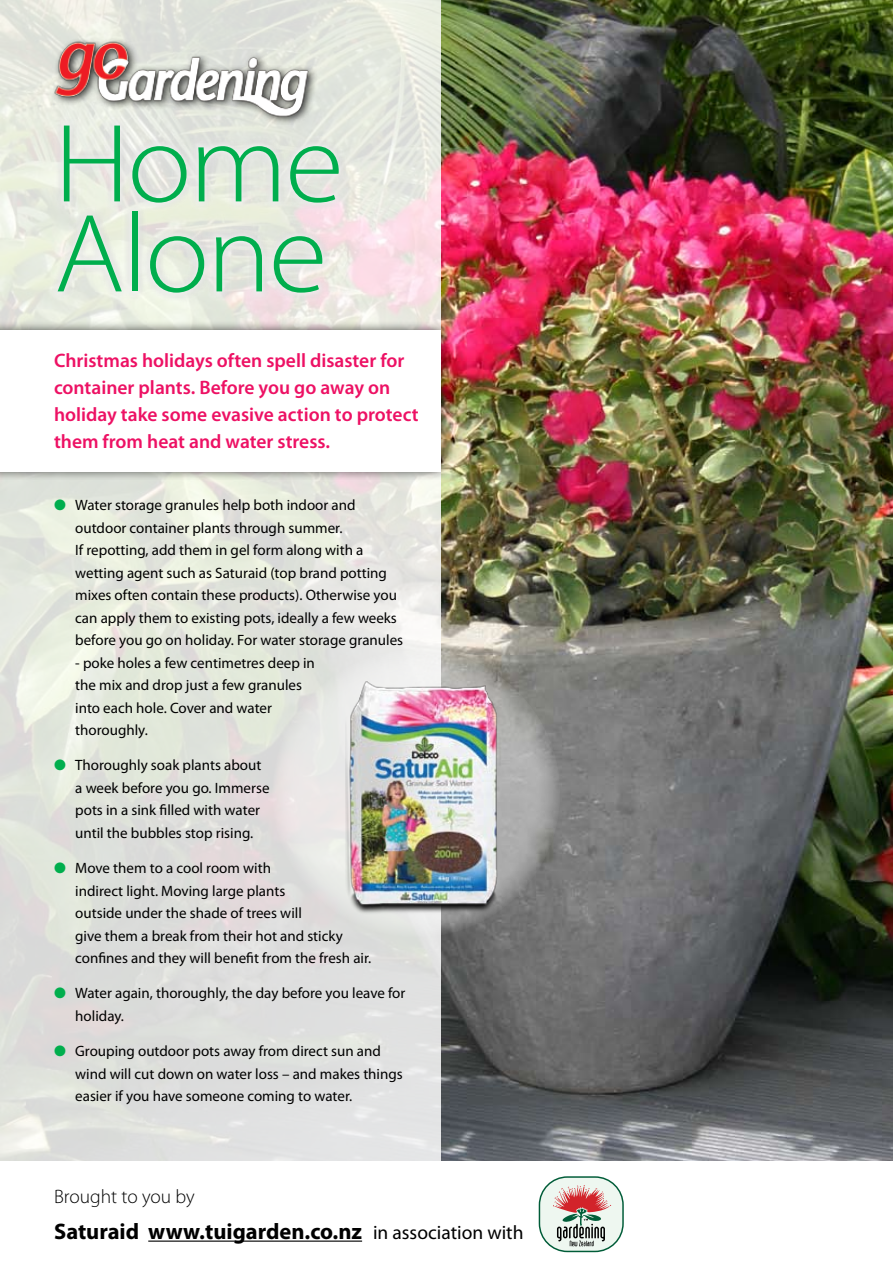
<style>
.page{position:relative;width:893px;height:1263px;background:#fff}
.page>*{position:absolute;margin:0;border:0;box-sizing:border-box;transform-origin:0 0}
.t1{font:300 112.5px/90px "Myriad Pro";letter-spacing:-.02em;color:#00ae4d;scale:1.07 1}
.t2{font:700 22.5px "Myriad Pro";color:#000}
.t3{font:600 19.5px/27px "Myriad Pro";color:#ed1164}
.t4{font:300 19.5px "Myriad Pro";color:#000}
.t5{font:15px/22.5px "Myriad Pro";color:#000}
.s1{color:#00ae4d}
.s2{font-weight:400;font-size:19.5px}
</style>
<div class="page">
<img style="left:440px;top:0;width:453px;height:1161px">
<svg style="left:0;top:0;width:440px;height:1161px;background:#e3e3de"></svg>
<div style="left:45px;top:113px;width:304px;height:190px;background:#fff;opacity:.9"></div>
<svg style="left:272px;top:649px;width:288px;height:289px;background:#cbcbc9"></svg>
<img style="left:345px;top:678px;width:155px;height:236px">
<div style="left:0;top:321px;width:449px;height:159px;background:#000;opacity:.6"></div>
<div style="left:0;top:330px;width:441px;height:142px;background:#fff"></div>
<hr style="left:148px;top:1240px;width:214px;height:2px;background:#000">
<div style="left:539px;top:1177px;width:84px;height:74px;background:#eef7f0;border-radius:28px"></div>
<div style="left:539px;top:1176px;width:85px;height:76px;border:1px solid #005c38;border-radius:28px"></div>
<svg style="left:553px;top:1185px;width:58px;height:61px"></svg>
<img style="left:38px;top:23px;width:285px;height:108px">
<h1 class="t1" style="left:54px;top:118px;width:272px">Home<br>Alone</h1>
<h3 class="t3" style="left:54px;top:347px;width:366px">Christmas holidays often spell disaster for container plants. Before you go away on holiday take some evasive action to protect them from heat and water stress.</h3>
<p class="t5" style="left:75px;top:494px;width:329px;text-indent:-21px"><span class="s1">●</span> Water storage granules help both indoor and outdoor container plants through summer.<br>If repotting, add them in gel form along with a wetting agent such as Saturaid (top brand potting mixes often contain these products). Otherwise you can apply them to existing pots, ideally a few weeks before you go on holiday. For water storage granules</p>
<p class="t5" style="left:75px;top:651px;width:241px">- poke holes a few centimetres deep in the mix and drop just a few granules into each hole. Cover and water thoroughly.</p>
<p class="t5" style="left:75px;top:754px;width:196px;text-indent:-21px"><span class="s1">●</span> Thoroughly soak plants about a week before you go. Immerse pots in a sink filled with water until the bubbles stop rising.</p>
<p class="t5" style="left:75px;top:857px;width:298px;text-indent:-21px"><span class="s1">●</span> Move them to a cool room with<br>indirect light. Moving large plants<br>outside under the shade of trees will<br>give them a break from their hot and sticky confines and they will benefit from the fresh air.</p>
<p class="t5" style="left:75px;top:982px;width:332px;text-indent:-21px"><span class="s1">●</span> Water again, thoroughly, the day before you leave for holiday.</p>
<p class="t5" style="left:75px;top:1040px;width:329px;text-indent:-21px"><span class="s1">●</span> Grouping outdoor pots away from direct sun and wind will cut down on water loss – and makes things easier if you have someone coming to water.</p>
<h3 class="t4" style="left:54px;top:1185px;width:142px">Brought to you by</h3>
<h2 class="t2" style="left:54px;top:1216px;width:471px">Saturaid www.tuigarden.co.nz <span class="s2">in association with</span></h2>
</div>
